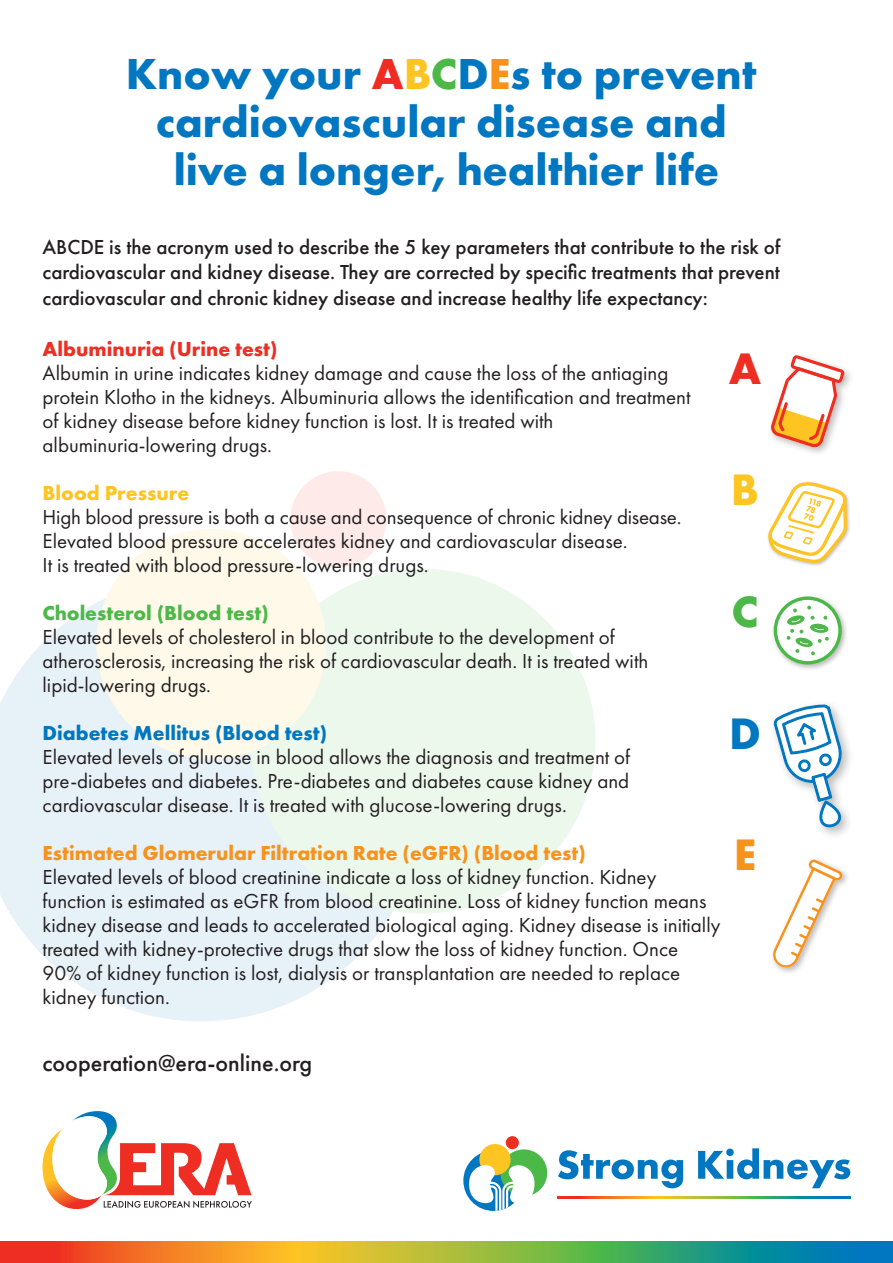
<style>
.page{position:relative;width:893px;height:1263px;background:#fff}
.page>*{position:absolute;margin:0;border:0;box-sizing:border-box;transform-origin:0 0}
.t1{font:700 45.75px "Futura PT";color:#ee2e22}
.t2{font:700 45.75px "Futura PT";color:#fec422}
.t3{font:700 45.75px "Futura PT";color:#4cb848}
.t4{font:700 45.75px "Futura PT";color:#0077c0}
.t5{font:700 45.75px "Futura PT";color:#f7931d}
.t6{font:700 45px/48px "Futura PT";color:#0077c0;text-align:center}
.t7{font:500 24px "Futura PT";color:#231f20}
.t8{font:21px/24px "Futura PT";color:#231f20}
.t9{font:500 21px/25.2px "Futura PT";color:#231f20;text-align:justify}
.t10{font:700 21px "Futura PT";color:#f7931d}
.t11{font:700 21px "Futura PT";color:#0077c0}
.t12{font:700 21px "Futura PT";color:#ee2e22}
.t13{font:700 21px "Futura PT";color:#4cb848}
.t14{font:700 21px "Futura PT";color:#fec422}
.s1{color:#ee2e22}
.s2{color:#fec422}
.s3{color:#4cb848}
.s4{color:#f7931d}
</style>
<div class="page">
<img style="left:779px;top:871px;width:68px;height:102px">
<svg style="left:773px;top:859px;width:70px;height:110px"></svg>
<img style="left:773px;top:616px;width:73px;height:53px">
<svg style="left:774px;top:596px;width:68px;height:68px"></svg>
<svg style="left:772px;top:704px;width:73px;height:125px"></svg>
<svg style="left:0;top:1242px;width:893px;height:21px;background:#93954e"></svg>
<svg style="left:558px;top:1196px;width:292px;height:3px"></svg>
<svg style="left:558px;top:1150px;width:125px;height:38px"></svg>
<svg style="left:698px;top:1148px;width:152px;height:40px"></svg>
<div style="left:500px;top:1149px;width:47px;height:47px;background:#4cb848;border-radius:50%"></div>
<div style="left:479px;top:1144px;width:32px;height:31px;background:#fec422;border-radius:50%"></div>
<div style="left:506px;top:1136px;width:13px;height:13px;background:#ee2e22;border-radius:50%"></div>
<svg style="left:463px;top:1150px;width:72px;height:61px"></svg>
<svg style="left:0;top:577px;width:410px;height:444px;fill:#e6f1f8"></svg>
<div style="left:251px;top:569px;width:345px;height:344px;background:#edf8ed;border-radius:50%"></div>
<div style="left:96px;top:529px;width:230px;height:230px;background:#fef9e9;border-radius:50%"></div>
<div style="left:290px;top:471px;width:97px;height:96px;background:#fdeae9;border-radius:50%"></div>
<svg style="left:43px;top:1111px;width:209px;height:99px"></svg>
<svg style="left:770px;top:355px;width:75px;height:93px"></svg>
<svg style="left:768px;top:482px;width:81px;height:83px"></svg>
<h2 class="t6" style="left:126px;top:49px;width:632px">Know your <span class="s1">A</span><span class="s2">B</span><span class="s3">C</span>D<span class="s4">E</span>s to prevent cardiovascular disease and live a longer, healthier life</h2>
<p class="t9" style="left:43px;top:235px;width:739px">ABCDE is the acronym used to describe the 5 key parameters that contribute to the risk of cardiovascular and kidney disease. They are corrected by specific treatments that prevent cardiovascular and chronic kidney disease and increase healthy life expectancy:</p>
<p class="t12" style="left:43px;top:336px;width:236px">Albuminuria (Urine test)</p>
<p class="t8" style="left:43px;top:361px;width:649px">Albumin in urine indicates kidney damage and cause the loss of the antiaging protein Klotho in the kidneys. Albuminuria allows the identification and treatment of kidney disease before kidney function is lost. It is treated with albuminuria-lowering drugs.</p>
<p class="t14" style="left:43px;top:480px;width:148px">Blood Pressure</p>
<p class="t8" style="left:43px;top:505px;width:641px">High blood pressure is both a cause and consequence of chronic kidney disease.<br>Elevated blood pressure accelerates kidney and cardiovascular disease.<br>It is treated with blood pressure-lowering drugs.</p>
<p class="t13" style="left:43px;top:600px;width:228px">Cholesterol (Blood test)</p>
<p class="t8" style="left:43px;top:625px;width:607px">Elevated levels of cholesterol in blood contribute to the development of atherosclerosis, increasing the risk of cardiovascular death. It is treated with lipid-lowering drugs.</p>
<p class="t11" style="left:43px;top:720px;width:286px">Diabetes Mellitus (Blood test)</p>
<p class="t8" style="left:43px;top:745px;width:589px;text-align:justify">Elevated levels of glucose in blood allows the diagnosis and treatment of pre-diabetes and diabetes. Pre-diabetes and diabetes cause kidney and cardiovascular disease. It is treated with glucose-lowering drugs.</p>
<p class="t10" style="left:43px;top:840px;width:545px">Estimated Glomerular Filtration Rate (eGFR) (Blood test)</p>
<p class="t8" style="left:43px;top:865px;width:679px">Elevated levels of blood creatinine indicate a loss of kidney function. Kidney function is estimated as eGFR from blood creatinine. Loss of kidney function means kidney disease and leads to accelerated biological aging. Kidney disease is initially treated with kidney-protective drugs that slow the loss of kidney function. Once 90% of kidney function is lost, dialysis or transplantation are needed to replace kidney function.</p>
<h1 class="t1" style="left:729px;top:339px;width:34px">A</h1>
<h1 class="t2" style="left:731px;top:461px;width:30px">B</h1>
<h1 class="t3" style="left:731px;top:582px;width:28px">C</h1>
<h1 class="t4" style="left:729px;top:704px;width:33px">D</h1>
<h1 class="t5" style="left:734px;top:825px;width:24px">E</h1>
<p class="t7" style="left:43px;top:1048px;width:271px">cooperation@era-online.org</p>
</div>
